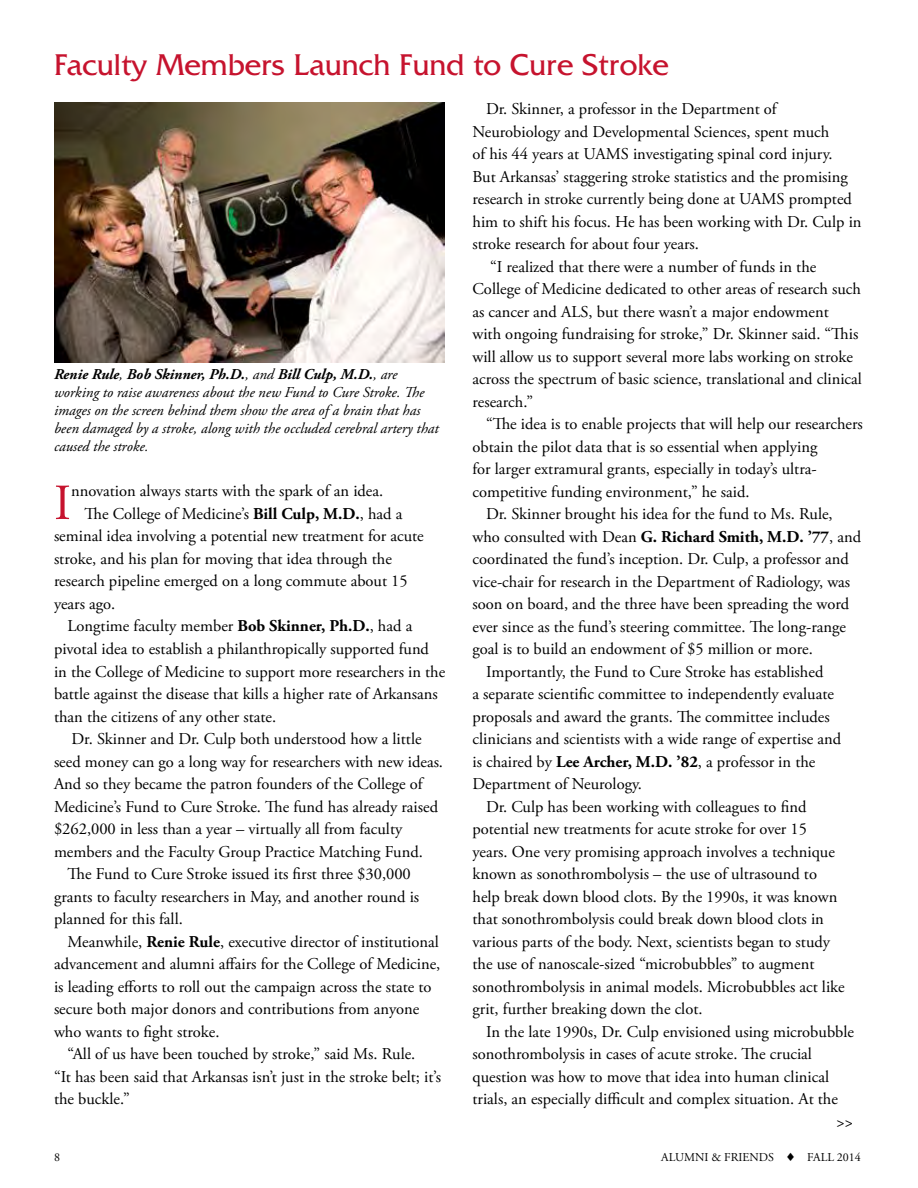
<style>
.page{position:relative;width:918px;height:1188px;background:#fff}
.page>*{position:absolute;margin:0;border:0;box-sizing:border-box;transform-origin:0 0}
.t1{font:50.4px "Adobe Garamond Pro";color:#c6132e}
.t2{font:31.5px "Friz Quadrata Std";color:#c6132e}
.t3{font:16.5px "Adobe Garamond Pro";color:#000}
.t4{font:italic 15px/18px "Adobe Garamond Pro";color:#000}
.t5{font:12px "Adobe Garamond Pro";color:#000}
.s1{font-weight:700}
</style>
<div class="page">
<img style="left:54px;top:102px;width:391px;height:261px">
<h2 class="t2" style="left:54px;top:47px;width:617px">Faculty Members Launch Fund to Cure Stroke</h2>
<p class="t4" style="left:54px;top:365px;width:386px"><span class="s1">Renie Rule</span>, <span class="s1">Bob Skinner, Ph.D.</span>, and <span class="s1">Bill Culp, M.D.</span>, are working to raise awareness about the new Fund to Cure Stroke. The images on the screen behind them show the area of a brain that has been damaged by a stroke, along with the occluded cerebral artery that caused the stroke.</p>
<h1 class="t1" style="left:54px;top:473px;width:19px">I</h1>
<p class="t3" style="left:71px;top:481px;width:314px">nnovation always starts with the spark of an idea.</p>
<p class="t3" style="left:85px;top:504px;width:319px">The College of Medicine’s <span class="s1">Bill Culp, M.D.</span>, had a</p>
<p class="t3" style="left:54px;top:526px;width:371px">seminal idea involving a potential new treatment for acute</p>
<p class="t3" style="left:54px;top:549px;width:340px">stroke, and his plan for moving that idea through the</p>
<p class="t3" style="left:54px;top:571px;width:355px">research pipeline emerged on a long commute about 15</p>
<p class="t3" style="left:54px;top:594px;width:63px">years ago.</p>
<p class="t3" style="left:68px;top:616px;width:346px">Longtime faculty member <span class="s1">Bob Skinner, Ph.D.</span>, had a</p>
<p class="t3" style="left:54px;top:639px;width:377px">pivotal idea to establish a philanthropically supported fund</p>
<p class="t3" style="left:54px;top:661px;width:393px">in the College of Medicine to support more researchers in the</p>
<p class="t3" style="left:54px;top:684px;width:385px">battle against the disease that kills a higher rate of Arkansans</p>
<p class="t3" style="left:54px;top:706px;width:224px">than the citizens of any other state.</p>
<p class="t3" style="left:72px;top:729px;width:352px">Dr. Skinner and Dr. Culp both understood how a little</p>
<p class="t3" style="left:54px;top:751px;width:391px">seed money can go a long way for researchers with new ideas.</p>
<p class="t3" style="left:54px;top:774px;width:370px">And so they became the patron founders of the College of</p>
<p class="t3" style="left:54px;top:796px;width:386px">Medicine’s Fund to Cure Stroke. The fund has already raised</p>
<p class="t3" style="left:54px;top:819px;width:350px">$262,000 in less than a year – virtually all from faculty</p>
<p class="t3" style="left:54px;top:841px;width:370px">members and the Faculty Group Practice Matching Fund.</p>
<p class="t3" style="left:68px;top:864px;width:345px">The Fund to Cure Stroke issued its first three $30,000</p>
<p class="t3" style="left:54px;top:886px;width:367px">grants to faculty researchers in May, and another round is</p>
<p class="t3" style="left:54px;top:909px;width:130px">planned for this fall.</p>
<p class="t3" style="left:68px;top:931px;width:373px">Meanwhile, <span class="s1">Renie Rule</span>, executive director of institutional</p>
<p class="t3" style="left:54px;top:954px;width:388px">advancement and alumni affairs for the College of Medicine,</p>
<p class="t3" style="left:54px;top:976px;width:379px">is leading efforts to roll out the campaign across the state to</p>
<p class="t3" style="left:54px;top:999px;width:367px">secure both major donors and contributions from anyone</p>
<p class="t3" style="left:54px;top:1021px;width:167px">who wants to fight stroke.</p>
<p class="t3" style="left:68px;top:1044px;width:349px">“All of us have been touched by stroke,” said Ms. Rule.</p>
<p class="t3" style="left:54px;top:1066px;width:389px">“It has been said that Arkansas isn’t just in the stroke belt; it’s</p>
<p class="t3" style="left:54px;top:1089px;width:77px">the buckle.”</p>
<p class="t3" style="left:486px;top:99px;width:292px">Dr. Skinner, a professor in the Department of</p>
<p class="t3" style="left:473px;top:121px;width:358px">Neurobiology and Developmental Sciences, spent much</p>
<p class="t3" style="left:473px;top:144px;width:362px">of his 44 years at UAMS investigating spinal cord injury.</p>
<p class="t3" style="left:473px;top:167px;width:377px">But Arkansas’ staggering stroke statistics and the promising</p>
<p class="t3" style="left:473px;top:189px;width:381px">research in stroke currently being done at UAMS prompted</p>
<p class="t3" style="left:473px;top:212px;width:391px">him to shift his focus. He has been working with Dr. Culp in</p>
<p class="t3" style="left:473px;top:234px;width:228px">stroke research for about four years.</p>
<p class="t3" style="left:490px;top:257px;width:328px">“I realized that there were a number of funds in the</p>
<p class="t3" style="left:473px;top:279px;width:390px">College of Medicine dedicated to other areas of research such</p>
<p class="t3" style="left:473px;top:302px;width:358px">as cancer and ALS, but there wasn’t a major endowment</p>
<p class="t3" style="left:473px;top:324px;width:387px">with ongoing fundraising for stroke,” Dr. Skinner said. “This</p>
<p class="t3" style="left:473px;top:347px;width:382px">will allow us to support several more labs working on stroke</p>
<p class="t3" style="left:473px;top:369px;width:391px">across the spectrum of basic science, translational and clinical</p>
<p class="t3" style="left:473px;top:392px;width:62px">research.”</p>
<p class="t3" style="left:486px;top:414px;width:378px">“The idea is to enable projects that will help our researchers</p>
<p class="t3" style="left:473px;top:437px;width:346px">obtain the pilot data that is so essential when applying</p>
<p class="t3" style="left:473px;top:459px;width:346px">for larger extramural grants, especially in today’s ultra-</p>
<p class="t3" style="left:473px;top:482px;width:279px">competitive funding environment,” he said.</p>
<p class="t3" style="left:486px;top:504px;width:348px">Dr. Skinner brought his idea for the fund to Ms. Rule,</p>
<p class="t3" style="left:473px;top:527px;width:390px">who consulted with Dean <span class="s1">G. Richard Smith, M.D. ’77</span>, and</p>
<p class="t3" style="left:473px;top:549px;width:378px">coordinated the fund’s inception. Dr. Culp, a professor and</p>
<p class="t3" style="left:473px;top:572px;width:379px">vice-chair for research in the Department of Radiology, was</p>
<p class="t3" style="left:473px;top:594px;width:378px">soon on board, and the three have been spreading the word</p>
<p class="t3" style="left:473px;top:617px;width:375px">ever since as the fund’s steering committee. The long-range</p>
<p class="t3" style="left:473px;top:639px;width:342px">goal is to build an endowment of $5 million or more.</p>
<p class="t3" style="left:486px;top:662px;width:339px">Importantly, the Fund to Cure Stroke has established</p>
<p class="t3" style="left:473px;top:684px;width:363px">a separate scientific committee to independently evaluate</p>
<p class="t3" style="left:473px;top:707px;width:359px">proposals and award the grants. The committee includes</p>
<p class="t3" style="left:473px;top:729px;width:370px">clinicians and scientists with a wide range of expertise and</p>
<p class="t3" style="left:473px;top:752px;width:344px">is chaired by <span class="s1">Lee Archer, M.D. ’82</span>, a professor in the</p>
<p class="t3" style="left:473px;top:774px;width:171px">Department of Neurology.</p>
<p class="t3" style="left:486px;top:797px;width:322px">Dr. Culp has been working with colleagues to find</p>
<p class="t3" style="left:473px;top:819px;width:336px">potential new treatments for acute stroke for over 15</p>
<p class="t3" style="left:473px;top:842px;width:364px">years. One very promising approach involves a technique</p>
<p class="t3" style="left:473px;top:864px;width:346px">known as sonothrombolysis – the use of ultrasound to</p>
<p class="t3" style="left:473px;top:887px;width:366px">help break down blood clots. By the 1990s, it was known</p>
<p class="t3" style="left:473px;top:909px;width:353px">that sonothrombolysis could break down blood clots in</p>
<p class="t3" style="left:473px;top:932px;width:359px">various parts of the body. Next, scientists began to study</p>
<p class="t3" style="left:473px;top:954px;width:343px">the use of nanoscale-sized “microbubbles” to augment</p>
<p class="t3" style="left:473px;top:977px;width:374px">sonothrombolysis in animal models. Microbubbles act like</p>
<p class="t3" style="left:473px;top:999px;width:232px">grit, further breaking down the clot.</p>
<p class="t3" style="left:486px;top:1022px;width:370px">In the late 1990s, Dr. Culp envisioned using microbubble</p>
<p class="t3" style="left:473px;top:1044px;width:341px">sonothrombolysis in cases of acute stroke. The crucial</p>
<p class="t3" style="left:473px;top:1067px;width:358px">question was how to move that idea into human clinical</p>
<p class="t3" style="left:473px;top:1089px;width:367px">trials, an especially difficult and complex situation. At the</p>
<p class="t3" style="left:837px;top:1112px;width:18px">&gt;&gt;</p>
<p class="t5" style="left:54px;top:1150px;width:7px">8</p>
<p class="t5" style="left:661px;top:1150px;width:201px">ALUMNI &amp; FRIENDS ♦ FALL 2014</p>
</div>
